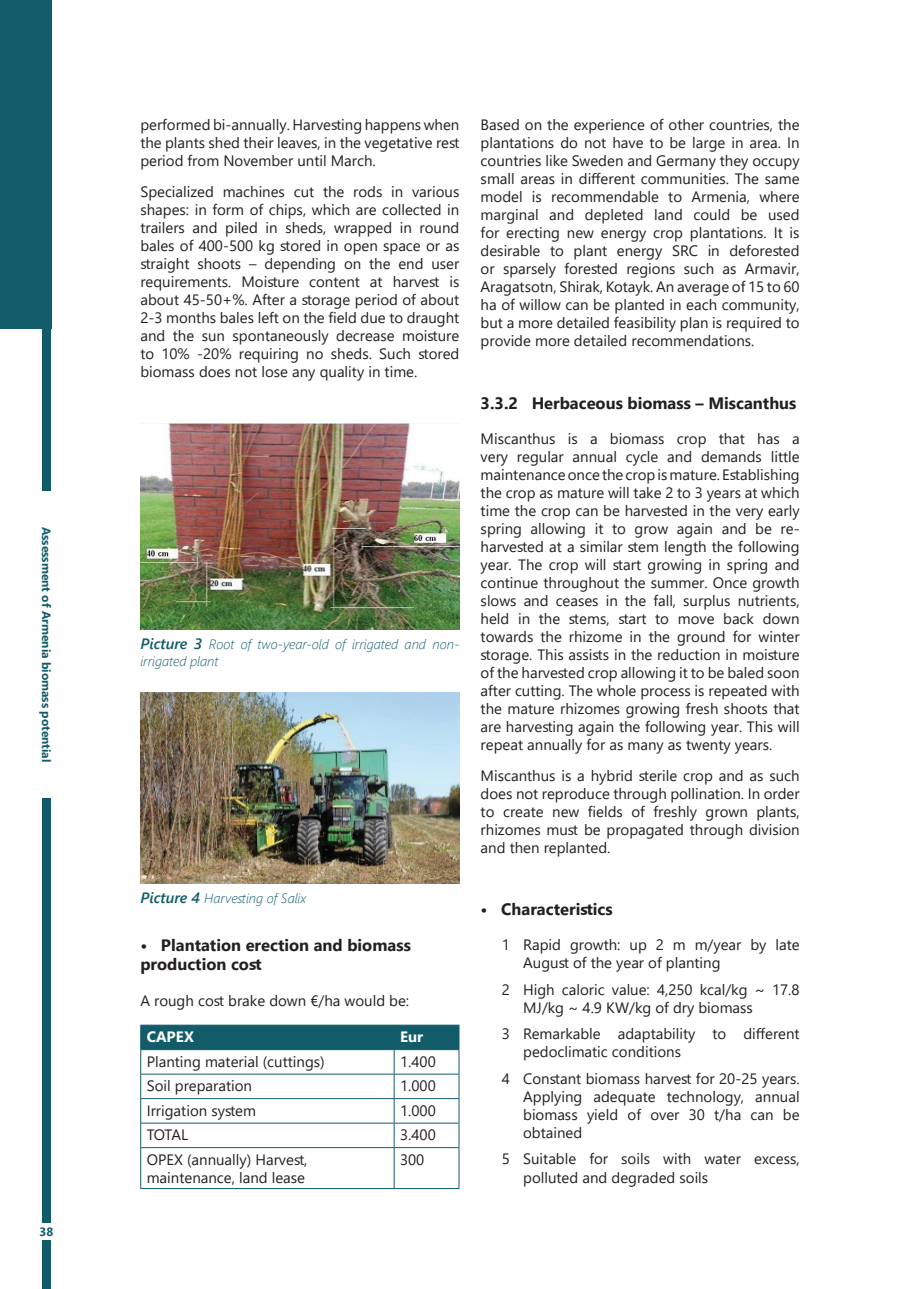
<style>
.page{position:relative;width:906px;height:1289px;background:#fff}
.page>*{position:absolute;margin:0;border:0;box-sizing:border-box;transform-origin:0 0}
.t1{font:700 16.5px/19.8px "Segoe UI";color:#231f20}
.t2{font:15px/18px "Segoe UI";color:#231f20;text-align:justify}
.t3{font:700 15px "Segoe UI";color:#fff}
.t4{font:italic 300 13.5px/16.2px "Segoe UI";color:#125c6a}
.t5{font:700 12px "Segoe UI";color:#125c6a}
.s1{font-weight:600;font-size:15px}
</style>
<div class="page">
<div style="left:42px;top:0;width:9px;height:1288px;background:#125c6a"></div>
<div style="left:0;top:0;width:51px;height:328px;background:#125c6a"></div>
<div style="left:36px;top:491px;width:21px;height:306px;background:#fff"></div>
<div style="left:27px;top:1223px;width:39px;height:17px;background:#fff"></div>
<img style="left:140px;top:424px;width:319px;height:206px">
<img style="left:140px;top:692px;width:319px;height:191px">
<hr style="left:140px;top:1024px;width:254px;height:1px;background:#125c6a">
<hr style="left:394px;top:1024px;width:65px;height:1px;background:#125c6a">
<svg style="left:140px;top:1025px;width:319px;height:122px"></svg>
<hr style="left:140px;top:1147px;width:254px;height:1px;background:#125c6a">
<hr style="left:140px;top:1147px;width:1px;height:41px;background:#125c6a">
<hr style="left:394px;top:1147px;width:65px;height:1px;background:#125c6a">
<hr style="left:394px;top:1147px;width:1px;height:41px;background:#125c6a">
<hr style="left:458px;top:1147px;width:1px;height:41px;background:#125c6a">
<hr style="left:140px;top:1188px;width:254px;height:1px;background:#125c6a">
<hr style="left:394px;top:1188px;width:65px;height:1px;background:#125c6a">
<p class="t5" style="left:58px;top:526px;width:237px;rotate:90deg">Assessment of Armenia biomass potential</p>
<p class="t5" style="left:58px;top:609px;width:72px;rotate:90deg">Introduction</p>
<p class="t5" style="left:40px;top:1220px;width:15px">38</p>
<p class="t2" style="left:140px;top:114px;width:320px">performed bi-annually. Harvesting happens when the plants shed their leaves, in the vegetative rest period from November until March.</p>
<p class="t2" style="left:140px;top:181px;width:320px">Specialized machines cut the rods in various shapes: in form of chips, which are collected in trailers and piled in sheds, wrapped in round bales of 400-500 kg stored in open space or as straight shoots – depending on the end user requirements. Moisture content at harvest is about 45-50+%. After a storage period of about 2-3 months bales left on the field due to draught and the sun spontaneously decrease moisture to 10% -20% requiring no sheds. Such stored biomass does not lose any quality in time.</p>
<p class="t4" style="left:140px;top:634px;width:320px"><span class="s1">Picture 3</span> Root of two-year-old of irrigated and non&shy;irrigated plant</p>
<p class="t4" style="left:140px;top:888px;width:167px"><span class="s1">Picture 4</span> Harvesting of Salix</p>
<p class="t1" style="left:140px;top:933px;width:272px">• Plantation erection and biomass production cost</p>
<p class="t2" style="left:140px;top:990px;width:270px">A rough cost brake down €/ha would be:</p>
<p class="t3" style="left:147px;top:1022px;width:49px">CAPEX</p>
<p class="t3" style="left:400px;top:1022px;width:25px">Eur</p>
<p class="t2" style="left:147px;top:1050px;width:179px">Planting material (cuttings)</p>
<p class="t2" style="left:400px;top:1050px;width:37px">1.400</p>
<p class="t2" style="left:147px;top:1075px;width:107px">Soil preparation</p>
<p class="t2" style="left:400px;top:1075px;width:37px">1.000</p>
<p class="t2" style="left:147px;top:1099px;width:111px">Irrigation system</p>
<p class="t2" style="left:400px;top:1099px;width:37px">1.000</p>
<p class="t2" style="left:147px;top:1124px;width:43px">TOTAL</p>
<p class="t2" style="left:400px;top:1124px;width:37px">3.400</p>
<p class="t2" style="left:147px;top:1148px;width:162px">OPEX (annually) Harvest, maintenance, land lease</p>
<p class="t2" style="left:400px;top:1148px;width:26px">300</p>
<p class="t2" style="left:480px;top:114px;width:320px">Based on the experience of other countries, the plantations do not have to be large in area. In countries like Sweden and Germany they occupy small areas in different communities. The same model is recommendable to Armenia, where marginal and depleted land could be used for erecting new energy crop plantations. It is desirable to plant energy SRC in deforested or sparsely forested regions such as Armavir, Aragatsotn, Shirak, Kotayk. An average of 15 to 60 ha of willow can be planted in each community, but a more detailed feasibility plan is required to provide more detailed recommendations.</p>
<p class="t1" style="left:480px;top:391px;width:317px">3.3.2 Herbaceous biomass – Miscanthus</p>
<p class="t2" style="left:480px;top:428px;width:320px">Miscanthus is a biomass crop that has a very regular annual cycle and demands little maintenance once the crop is mature. Establishing the crop as mature will take 2 to 3 years at which time the crop can be harvested in the very early spring allowing it to grow again and be re&shy;harvested at a similar stem length the following year. The crop will start growing in spring and continue throughout the summer. Once growth slows and ceases in the fall, surplus nutrients, held in the stems, start to move back down towards the rhizome in the ground for winter storage. This assists in the reduction in moisture of the harvested crop allowing it to be baled soon after cutting. The whole process is repeated with the mature rhizomes growing fresh shoots that are harvesting again the following year. This will repeat annually for as many as twenty years.</p>
<p class="t2" style="left:480px;top:765px;width:320px">Miscanthus is a hybrid sterile crop and as such does not reproduce through pollination. In order to create new fields of freshly grown plants, rhizomes must be propagated through division and then replanted.</p>
<p class="t1" style="left:480px;top:898px;width:134px">• Characteristics</p>
<p class="t2" style="left:523px;top:934px;width:278px;text-indent:-21px">1 Rapid growth: up 2 m m/year by late<br>August of the year of planting</p>
<p class="t2" style="left:523px;top:979px;width:278px;text-indent:-21px">2 High caloric value: 4,250 kcal/kg ~ 17.8<br>MJ/kg ~ 4.9 KW/kg of dry biomass</p>
<p class="t2" style="left:523px;top:1023px;width:278px;text-indent:-21px">3 Remarkable adaptability to different pedoclimatic conditions</p>
<p class="t2" style="left:523px;top:1068px;width:278px;text-indent:-21px">4 Constant biomass harvest for 20-25 years.<br>Applying adequate technology, annual biomass yield of over 30 t/ha can be obtained</p>
<p class="t2" style="left:523px;top:1148px;width:278px;text-indent:-21px">5 Suitable for soils with water excess, polluted and degraded soils</p>
</div>
